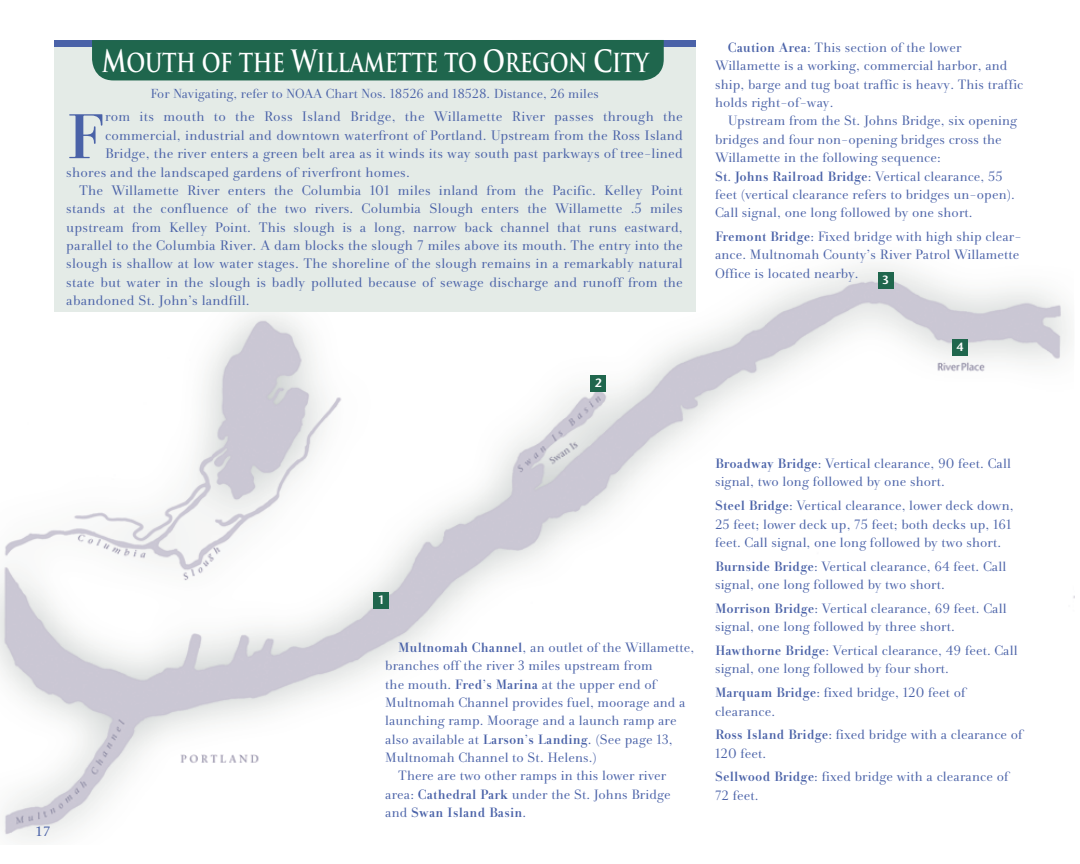
<style>
.page{position:relative;width:1080px;height:864px;background:#fff}
.page>*{position:absolute;margin:0;border:0;box-sizing:border-box;transform-origin:0 0}
.t1{font:65.1px "Andrade Bold Pro";color:#4a62a8}
.t2{font:700 25.5px "Trajan";letter-spacing:-.02em;color:#fff;scale:.8 1}
.t3{font:14.25px "Andrade Pro";letter-spacing:.01em;color:#4a62a8}
.t4{font:13.95px/18.3px "Andrade Pro";letter-spacing:.005em;color:#4a62a8}
.t5{font:13.95px "Andrade Bold Pro";letter-spacing:.005em;color:#4a62a8}
.t6{font:13.5px "Andrade Pro";color:#4a62a8}
.t7{font:13.5px "Stone Serif";color:#4a62a8}
.t8{font:600 12px "Stone Sans";color:#fff}
.s1{font-size:30px}
.s2{font-family:"Andrade Bold Pro"}
.s3{font-family:"Andrade Pro"}
</style>
<div class="page">
<img style="left:0;top:243px;width:1074px;height:598px">
<div style="left:54px;top:40px;width:641px;height:272px;background:#e4ebe7"></div>
<div style="left:374px;top:592px;width:15px;height:16px;background:#1f664d"></div>
<div style="left:591px;top:375px;width:15px;height:16px;background:#1f664d"></div>
<div style="left:952px;top:339px;width:16px;height:16px;background:#1f664d"></div>
<div style="left:878px;top:272px;width:15px;height:17px;background:#1f664d"></div>
<div style="left:54px;top:40px;width:641px;height:7px;background:#4a62a8"></div>
<div style="left:92px;top:40px;width:572px;height:40px;background:#1f664d"></div>
<h2 class="t2" style="left:102px;top:47px;width:685px"><span class="s1">M</span>OUTH OF THE <span class="s1">W</span>ILLAMETTE TO <span class="s1">O</span>REGON <span class="s1">C</span>ITY</h2>
<p class="t6" style="left:150px;top:85px;width:450px">For Navigating, refer to NOAA Chart Nos. 18526 and 18528. Distance, 26 miles</p>
<h1 class="t1" style="left:66px;top:95px;width:40px">F</h1>
<p class="t3" style="left:105px;top:108px;width:579px">rom its mouth to the Ross Island Bridge, the Willamette River passes through the</p>
<p class="t3" style="left:105px;top:126px;width:579px">commercial, industrial and downtown waterfront of Portland. Upstream from the Ross Island</p>
<p class="t3" style="left:105px;top:144px;width:579px">Bridge, the river enters a green belt area as it winds its way south past parkways of tree-lined</p>
<p class="t3" style="left:66px;top:163px;width:345px">shores and the landscaped gardens of riverfront homes.</p>
<p class="t3" style="left:79px;top:181px;width:605px">The Willamette River enters the Columbia 101 miles inland from the Pacific. Kelley Point</p>
<p class="t3" style="left:66px;top:199px;width:618px">stands at the confluence of the two rivers. Columbia Slough enters the Willamette .5 miles</p>
<p class="t3" style="left:66px;top:218px;width:618px">upstream from Kelley Point. This slough is a long, narrow back channel that runs eastward,</p>
<p class="t3" style="left:66px;top:236px;width:618px">parallel to the Columbia River. A dam blocks the slough 7 miles above its mouth. The entry into the</p>
<p class="t3" style="left:66px;top:255px;width:618px">slough is shallow at low water stages. The shoreline of the slough remains in a remarkably natural</p>
<p class="t3" style="left:66px;top:273px;width:618px">state but water in the slough is badly polluted because of sewage discharge and runoff from the</p>
<p class="t3" style="left:66px;top:291px;width:185px">abandoned St. John’s landfill.</p>
<p class="t8" style="left:595px;top:376px;width:8px">2</p>
<p class="t4" style="left:715px;top:38px;width:310px;text-indent:13px"><span class="s2">Caution Area:</span> This section of the lower Willamette is a working, commercial harbor, and ship, barge and tug boat traffic is heavy. This traffic holds right-of-way.</p>
<p class="t4" style="left:715px;top:112px;width:304px;text-indent:13px">Upstream from the St. Johns Bridge, six opening bridges and four non-opening bridges cross the<br>Willamette in the following sequence:</p>
<p class="t5" style="left:715px;top:167px;width:289px">St. Johns Railroad Bridge: <span class="s3">Vertical clearance, 55</span></p>
<p class="t4" style="left:715px;top:185px;width:301px">feet (vertical clearance refers to bridges un-open).<br>Call signal, one long followed by one short.</p>
<p class="t4" style="left:715px;top:227px;width:308px"><span class="s2">Fremont Bridge:</span> Fixed bridge with high ship clear&shy;ance. Multnomah County’s River Patrol Willamette<br>Office is located nearby.</p>
<p class="t8" style="left:882px;top:273px;width:8px">3</p>
<p class="t8" style="left:956px;top:340px;width:8px">4</p>
<p class="t7" style="left:35px;top:823px;width:17px">17</p>
<p class="t8" style="left:378px;top:593px;width:8px">1</p>
<p class="t4" style="left:398px;top:638px;width:298px"><span class="s2">Multnomah Channel</span>, an outlet of the Willamette,</p>
<p class="t4" style="left:385px;top:656px;width:269px">branches off the river 3 miles upstream from</p>
<p class="t4" style="left:385px;top:675px;width:273px">the mouth. <span class="s2">Fred’s Marina</span> at the upper end of</p>
<p class="t4" style="left:385px;top:693px;width:302px">Multnomah Channel provides fuel, moorage and a</p>
<p class="t4" style="left:385px;top:712px;width:293px">launching ramp. Moorage and a launch ramp are</p>
<p class="t4" style="left:385px;top:730px;width:289px">also available at <span class="s2">Larson’s Landing</span>. (See page 13,</p>
<p class="t4" style="left:385px;top:748px;width:213px">Multnomah Channel to St. Helens.)</p>
<p class="t4" style="left:398px;top:767px;width:270px">There are two other ramps in this lower river</p>
<p class="t4" style="left:385px;top:785px;width:287px">area: <span class="s2">Cathedral Park</span> under the St. Johns Bridge</p>
<p class="t5" style="left:385px;top:804px;width:143px"><span class="s3">and</span> Swan Island Basin<span class="s3">.</span></p>
<p class="t4" style="left:715px;top:454px;width:297px"><span class="s2">Broadway Bridge:</span> Vertical clearance, 90 feet. Call signal, two long followed by one short.</p>
<p class="t4" style="left:715px;top:496px;width:300px"><span class="s2">Steel Bridge:</span> Vertical clearance, lower deck down,<br>25 feet; lower deck up, 75 feet; both decks up, 161 feet. Call signal, one long followed by two short.</p>
<p class="t4" style="left:715px;top:557px;width:293px"><span class="s2">Burnside Bridge:</span> Vertical clearance, 64 feet. Call signal, one long followed by two short.</p>
<p class="t4" style="left:715px;top:599px;width:293px"><span class="s2">Morrison Bridge</span>: Vertical clearance, 69 feet. Call signal, one long followed by three short.</p>
<p class="t4" style="left:715px;top:641px;width:304px"><span class="s2">Hawthorne Bridge:</span> Vertical clearance, 49 feet. Call signal, one long followed by four short.</p>
<p class="t4" style="left:715px;top:683px;width:252px"><span class="s2">Marquam Bridge:</span> fixed bridge, 120 feet of clearance.</p>
<p class="t4" style="left:715px;top:725px;width:309px"><span class="s2">Ross Island Bridge:</span> fixed bridge with a clearance of<br>120 feet.</p>
<p class="t4" style="left:715px;top:768px;width:295px"><span class="s2">Sellwood Bridge:</span> fixed bridge with a clearance of<br>72 feet.</p>
</div>
